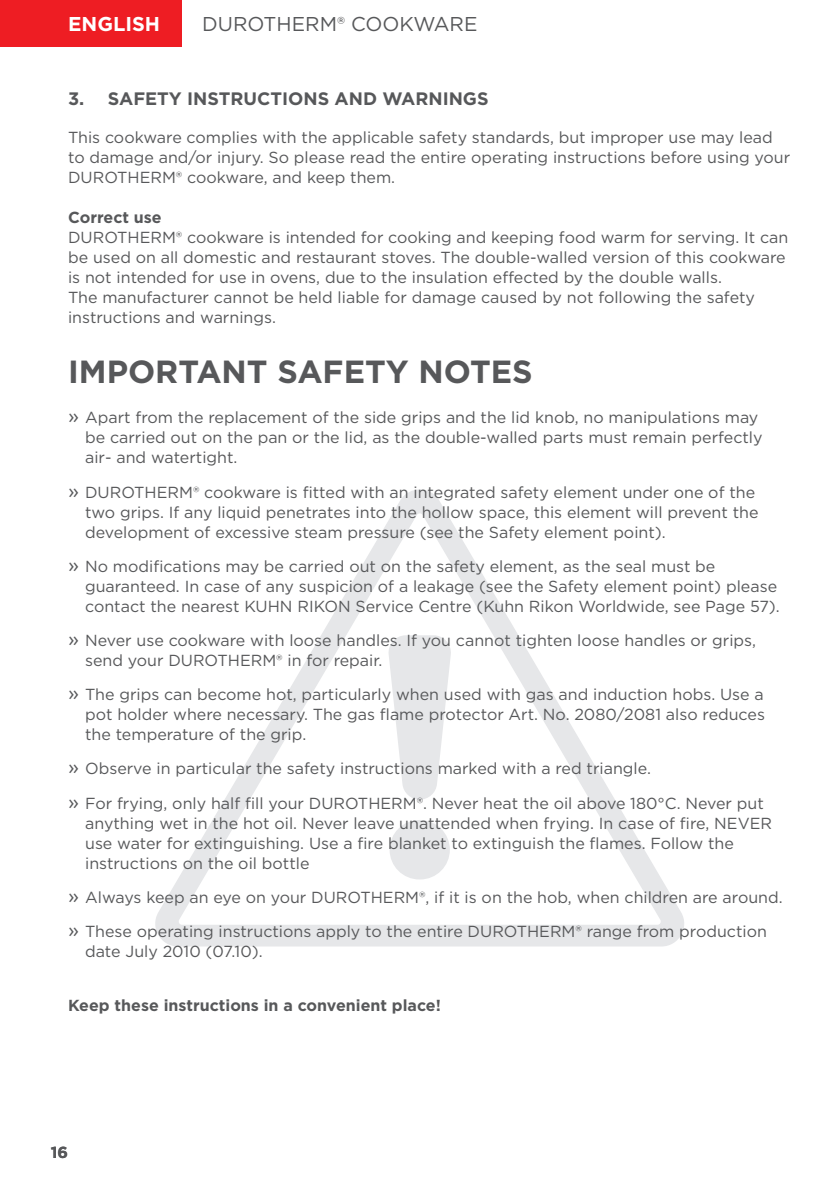
<style>
.page{position:relative;width:840px;height:1191px;background:#fff}
.page>*{position:absolute;margin:0;border:0;box-sizing:border-box;transform-origin:0 0}
.t1{font:700 32px "Gotham";color:#57585a}
.t2{font:20px "Gotham";color:#57585a}
.t3{font:700 20px "Gotham";color:#fff}
.t4{font:700 18px "Gotham";color:#57585a}
.t5{font:16px/20px "Gotham";color:#57585a}
.t6{font:700 16px "Gotham";color:#57585a}
.s1{font-size:20px}
</style>
<div class="page">
<div style="left:0;top:0;width:181px;height:46px;background:#ee1d23"></div>
<svg style="left:155px;top:489px;width:529px;height:457px"></svg>
<svg style="left:387px;top:635px;width:64px;height:164px"></svg>
<div style="left:389px;top:820px;width:60px;height:59px;background:#e6e7e9;border-radius:30px"></div>
<p class="t3" style="left:68px;top:11px;width:93px">ENGLISH</p>
<p class="t2" style="left:202px;top:11px;width:276px">DUROTHERM® COOKWARE</p>
<p class="t4" style="left:68px;top:87px;width:422px">3. SAFETY INSTRUCTIONS AND WARNINGS</p>
<p class="t5" style="left:68px;top:127px;width:723px">This cookware complies with the applicable safety standards, but improper use may lead to damage and/or injury. So please read the entire operating instructions before using your<br>DUROTHERM® cookware, and keep them.</p>
<p class="t6" style="left:68px;top:207px;width:95px">Correct use</p>
<p class="t5" style="left:68px;top:227px;width:721px">DUROTHERM® cookware is intended for cooking and keeping food warm for serving. It can be used on all domestic and restaurant stoves. The double-walled version of this cookware is not intended for use in ovens, due to the insulation effected by the double walls.<br>The manufacturer cannot be held liable for damage caused by not following the safety instructions and warnings.</p>
<h1 class="t1" style="left:68px;top:351px;width:466px">IMPORTANT SAFETY NOTES</h1>
<p class="t5" style="left:85px;top:407px;width:678px;text-indent:-17px"><span class="s1">»</span> Apart from the replacement of the side grips and the lid knob, no manipulations may be carried out on the pan or the lid, as the double-walled parts must remain perfectly air- and watertight.</p>
<p class="t5" style="left:85px;top:481px;width:674px;text-indent:-17px"><span class="s1">»</span> DUROTHERM® cookware is fitted with an integrated safety element under one of the two grips. If any liquid penetrates into the hollow space, this element will prevent the development of excessive steam pressure (see the Safety element point).</p>
<p class="t5" style="left:85px;top:556px;width:695px;text-indent:-17px"><span class="s1">»</span> No modifications may be carried out on the safety element, as the seal must be guaranteed. In case of any suspicion of a leakage (see the Safety element point) please contact the nearest KUHN RIKON Service Centre (Kuhn Rikon Worldwide, see Page 57).</p>
<p class="t5" style="left:85px;top:630px;width:672px;text-indent:-17px"><span class="s1">»</span> Never use cookware with loose handles. If you cannot tighten loose handles or grips, send your DUROTHERM® in for repair.</p>
<p class="t5" style="left:85px;top:684px;width:681px;text-align:justify;text-indent:-17px"><span class="s1">»</span> The grips can become hot, particularly when used with gas and induction hobs. Use a pot holder where necessary. The gas flame protector Art. No. 2080/2081 also reduces the temperature of the grip.</p>
<p class="t5" style="left:68px;top:751px;width:696px;line-height:34.2px"><span class="s1">»</span> Observe in particular the safety instructions marked with a red triangle.<br><span class="s1">»</span> For frying, only half fill your DUROTHERM®. Never heat the oil above 180°C. Never put</p>
<p class="t5" style="left:85px;top:812px;width:688px">anything wet in the hot oil. Never leave unattended when frying. In case of fire, NEVER use water for extinguishing. Use a fire blanket to extinguish the flames. Follow the instructions on the oil bottle</p>
<p class="t5" style="left:68px;top:879px;width:715px;line-height:34.2px"><span class="s1">»</span> Always keep an eye on your DUROTHERM®, if it is on the hob, when children are around. <span class="s1">»</span> These operating instructions apply to the entire DUROTHERM® range from production</p>
<p class="t5" style="left:85px;top:941px;width:179px">date July 2010 (07.10).</p>
<p class="t6" style="left:68px;top:994px;width:374px">Keep these instructions in a convenient place!</p>
<p class="t6" style="left:51px;top:1142px;width:19px">16</p>
</div>
